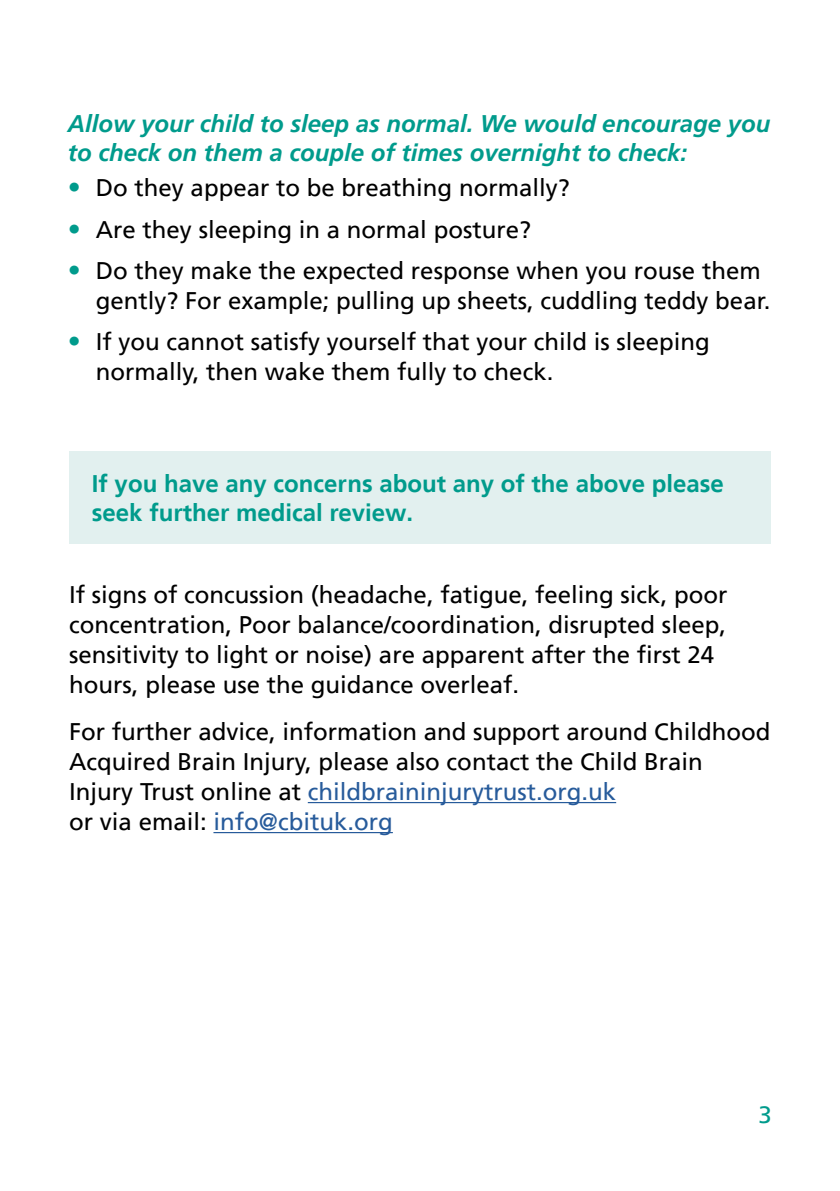
<style>
.page{position:relative;width:840px;height:1191px;background:#fff}
.page>*{position:absolute;margin:0;border:0;box-sizing:border-box;transform-origin:0 0}
.Body_Text{font:24px/30px "Frutiger LT";color:#000}
.Sub-sub_heading{font:italic 700 24px/28.8px "Frutiger LT";color:#009b8c}
.Boxed_text{font:700 24px/28.8px "Frutiger LT";color:#009b8c}
.Body_Text-2{font:24px "Frutiger LT";color:#275b9b}
.t1{font:24px "Frutiger LT";color:#009b8c}
.s1{font-size:26px;color:#009b8c}
.s2{color:#275b9b}
.s3{color:#000}
</style>
<div class="page">
<div style="left:69px;top:451px;width:701px;height:92px;background:#e2f0ef"></div>
<hr style="left:307px;top:802px;width:308px;height:1px;background:#275b9b">
<hr style="left:213px;top:832px;width:179px;height:1px;background:#275b9b">
<p class="Sub-sub_heading" style="left:68px;top:109px;width:703px">Allow your child to sleep as normal. We would encourage you to check on them a couple of times overnight to check:</p>
<p class="Body_Text" style="left:68px;top:173px;width:503px"><span class="s1">•</span> Do they appear to be breathing normally?</p>
<p class="Body_Text" style="left:68px;top:214px;width:464px"><span class="s1">•</span> Are they sleeping in a normal posture?</p>
<p class="Body_Text" style="left:96px;top:256px;width:675px;text-indent:-28px"><span class="s1">•</span> Do they make the expected response when you rouse them gently? For example; pulling up sheets, cuddling teddy bear.</p>
<p class="Body_Text" style="left:96px;top:327px;width:615px;text-indent:-28px"><span class="s1">•</span> If you cannot satisfy yourself that your child is sleeping normally, then wake them fully to check.</p>
<p class="Boxed_text" style="left:92px;top:469px;width:633px">If you have any concerns about any of the above please seek further medical review.</p>
<p class="Body_Text" style="left:69px;top:580px;width:659px">If signs of concussion (headache, fatigue, feeling sick, poor concentration, Poor balance/coordination, disrupted sleep, sensitivity to light or noise) are apparent after the first 24 hours, please use the guidance overleaf.</p>
<p class="Body_Text" style="left:69px;top:717px;width:702px">For further advice, information and support around Childhood<br>Acquired Brain Injury, please also contact the Child Brain<br>Injury Trust online at <span class="s2">childbraininjurytrust.org.uk</span></p>
<p class="Body_Text-2" style="left:69px;top:807px;width:325px"><span class="s3">or via email:</span> info@cbituk.org</p>
<p class="t1" style="left:758px;top:1101px;width:15px">3</p>
</div>
